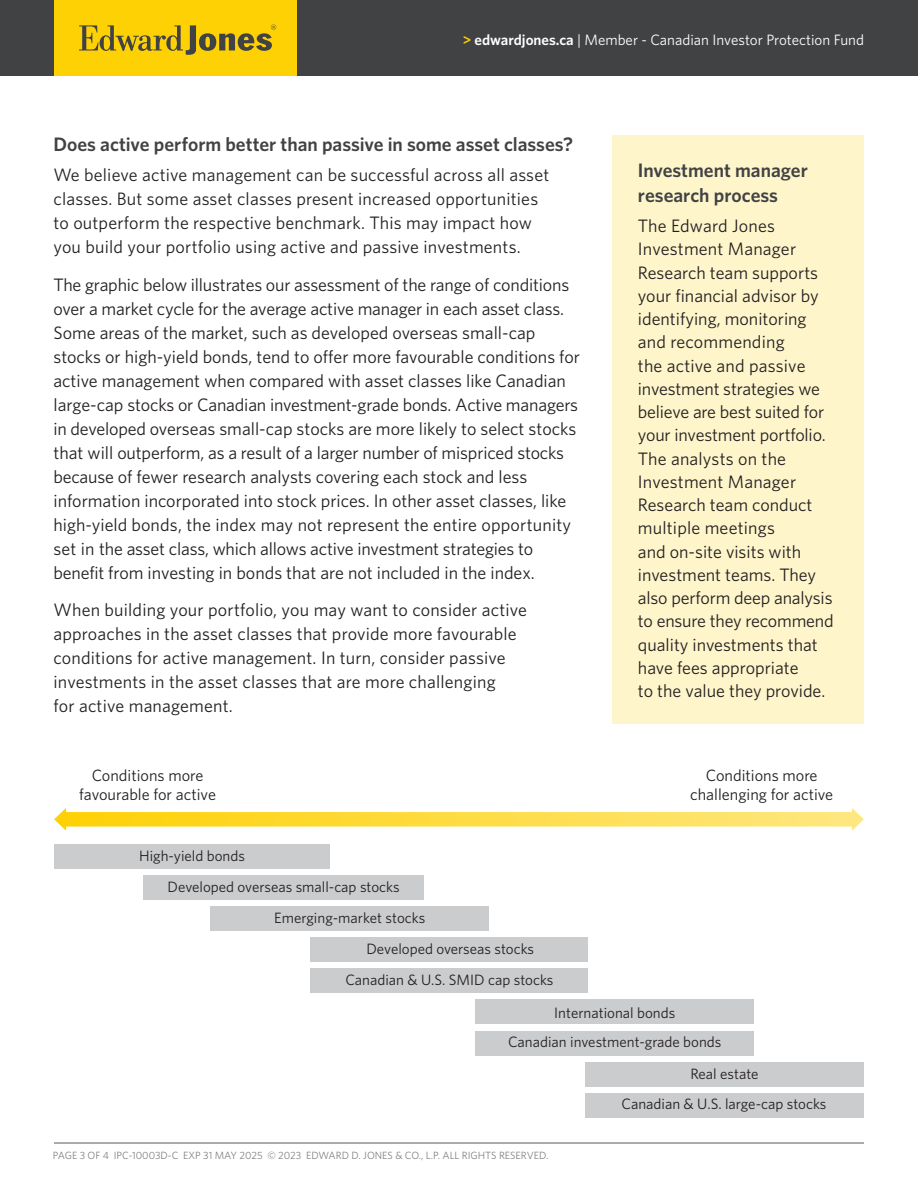
<style>
.page{position:relative;width:918px;height:1188px;background:#fff}
.page>*{position:absolute;margin:0;border:0;box-sizing:border-box;transform-origin:0 0}
.Body_-_Subheads{font:600 19.5px/25.5px "Whitney";color:#414243}
.Body{font:18px/23.2px "Whitney";color:#231f20}
.t1{font:16.2px/19.5px "Whitney";color:#231f20;text-align:center}
.t2{font:15px/30.3px "Whitney";color:#231f20;text-align:center}
.Website{font:15px "Whitney";color:#fff}
.Job_Number{font:10.5px "Whitney";color:#808285}
.s1{font-weight:600;color:#fed105}
.s2{font-weight:600}
</style>
<div class="page">
<div style="left:612px;top:135px;width:252px;height:589px;background:#fef5cb"></div>
<svg style="left:54px;top:808px;width:810px;height:23px"></svg>
<div style="left:54px;top:845px;width:276px;height:24px;background:#cbccce"></div>
<div style="left:144px;top:876px;width:280px;height:24px;background:#cbccce"></div>
<div style="left:210px;top:907px;width:279px;height:24px;background:#cbccce"></div>
<div style="left:311px;top:938px;width:277px;height:24px;background:#cbccce"></div>
<div style="left:311px;top:969px;width:277px;height:24px;background:#cbccce"></div>
<div style="left:476px;top:1000px;width:278px;height:24px;background:#cbccce"></div>
<div style="left:476px;top:1031px;width:278px;height:24px;background:#cbccce"></div>
<div style="left:585px;top:1062px;width:279px;height:24px;background:#cbccce"></div>
<div style="left:585px;top:1093px;width:279px;height:24px;background:#cbccce"></div>
<div style="left:0;top:0;width:918px;height:76px;background:#414243"></div>
<div style="left:54px;top:0;width:243px;height:76px;background:#fed105"></div>
<svg style="left:79px;top:25px;width:197px;height:30px"></svg>
<hr style="left:54px;top:1143px;width:810px;height:1px;background:#57585a">
<p class="Website" style="left:463px;top:30px;width:403px"><span class="s1">&gt;</span> <span class="s2">edwardjones.ca</span> | Member - Canadian Investor Protection Fund</p>
<p class="Body_-_Subheads" style="left:53px;top:131px;width:521px">Does active perform better than passive in some asset classes?</p>
<p class="Body" style="left:53px;top:163px;width:497px;line-height:24px">We believe active management can be successful across all asset classes. But some asset classes present increased opportunities to outperform the respective benchmark. This may impact how you build your portfolio using active and passive investments.</p>
<p class="Body" style="left:53px;top:272px;width:528px;line-height:24px">The graphic below illustrates our assessment of the range of conditions over a market cycle for the average active manager in each asset class.<br>Some areas of the market, such as developed overseas small-cap stocks or high-yield bonds, tend to offer more favourable conditions for active management when compared with asset classes like Canadian large-cap stocks or Canadian investment-grade bonds. Active managers in developed overseas small-cap stocks are more likely to select stocks that will outperform, as a result of a larger number of mispriced stocks because of fewer research analysts covering each stock and less information incorporated into stock prices. In other asset classes, like high-yield bonds, the index may not represent the entire opportunity set in the asset class, which allows active investment strategies to benefit from investing in bonds that are not included in the index.</p>
<p class="Body" style="left:53px;top:598px;width:475px;line-height:24px">When building your portfolio, you may want to consider active approaches in the asset classes that provide more favourable conditions for active management. In turn, consider passive investments in the asset classes that are more challenging<br>for active management.</p>
<p class="Body_-_Subheads" style="left:638px;top:157px;width:172px">Investment manager research process</p>
<p class="Body" style="left:638px;top:214px;width:197px">The Edward Jones<br>Investment Manager<br>Research team supports your financial advisor by identifying, monitoring and recommending<br>the active and passive investment strategies we believe are best suited for your investment portfolio.<br>The analysts on the<br>Investment Manager<br>Research team conduct multiple meetings<br>and on-site visits with investment teams. They also perform deep analysis to ensure they recommend quality investments that have fees appropriate<br>to the value they provide.</p>
<p class="t1" style="left:79px;top:765px;width:138px">Conditions more favourable for active</p>
<p class="t1" style="left:690px;top:765px;width:145px">Conditions more challenging for active</p>
<p class="t2" style="left:168px;top:841px;width:234px;text-align:left;text-indent:-28px">High-yield bonds<br>Developed overseas small-cap stocks</p>
<p class="t2" style="left:274px;top:903px;width:153px">Emerging-market stocks</p>
<p class="t2" style="left:366px;top:933px;width:169px">Developed overseas stocks</p>
<p class="t2" style="left:345px;top:964px;width:210px">Canadian &amp; U.S. SMID cap stocks</p>
<p class="t2" style="left:508px;top:997px;width:215px;line-height:29.7px">International bonds<br>Canadian investment-grade bonds</p>
<p class="t2" style="left:621px;top:1058px;width:207px">Real estate<br>Canadian &amp; U.S. large-cap stocks</p>
<p class="Job_Number" style="left:53px;top:1148px;width:497px">PAGE 3 OF 4 IPC-10003D-C EXP 31 MAY 2025 © 2023 EDWARD D. JONES &amp; CO., L.P. ALL RIGHTS RESERVED.</p>
</div>
